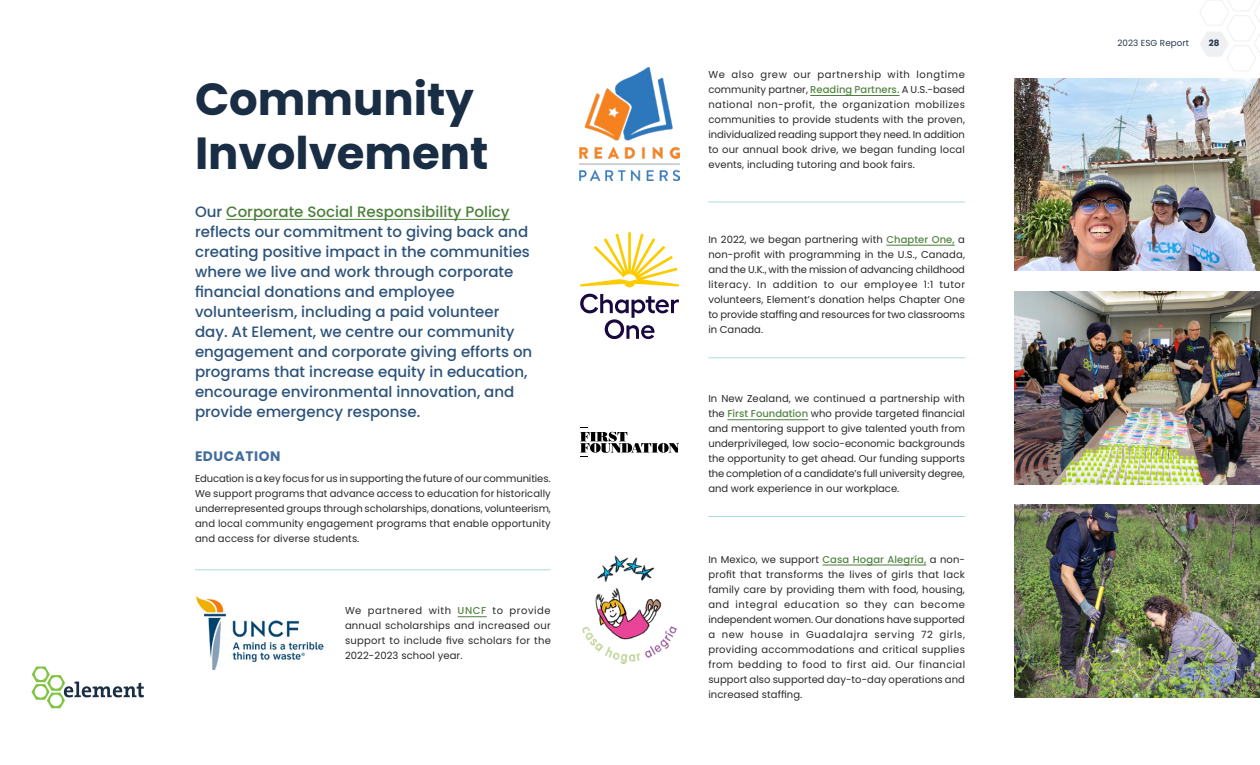
<style>
.page{position:relative;width:1260px;height:765px;background:#fff}
.page>*{position:absolute;margin:0;border:0;box-sizing:border-box;transform-origin:0 0}
.t1{font:700 45px/54px "Poppins";color:#192e44}
.Intro{font:500 15px/20px "Poppins";color:#2d537b}
.t2{font:700 13.75px "Poppins";letter-spacing:.04em;color:#426d9b}
.Body{font:10px/15px "Poppins";letter-spacing:.01em;color:#292829;text-align:justify}
.t3{font:8.75px "Poppins";letter-spacing:.01em;color:#24384d}
.t4{font:700 8.75px "Poppins";color:#24384d}
.s1{color:#4c7f3b}
.s2{font-weight:500;color:#558545}
</style>
<div class="page">
<hr style="left:226px;top:219px;width:284px;height:1px;background:#4c7f3b">
<img style="left:196px;top:596px;width:127px;height:74px">
<img style="left:580px;top:68px;width:99px;height:113px">
<svg style="left:580px;top:232px;width:99px;height:55px"></svg>
<svg style="left:580px;top:294px;width:99px;height:45px"></svg>
<img style="left:582px;top:555px;width:95px;height:109px">
<hr style="left:195px;top:569px;width:356px;height:1px;background:#adddda">
<hr style="left:708px;top:516px;width:257px;height:1px;background:#adddda">
<hr style="left:708px;top:358px;width:257px;height:1px;background:#adddda">
<hr style="left:708px;top:202px;width:257px;height:1px;background:#adddda">
<img style="left:1015px;top:78px;width:245px;height:193px">
<img style="left:1015px;top:505px;width:245px;height:193px">
<img style="left:1015px;top:291px;width:245px;height:193px">
<svg style="left:580px;top:427px;width:99px;height:30px"></svg>
<svg style="left:458px;top:616px;width:29px;height:1px"></svg>
<hr style="left:810px;top:95px;width:90px;height:1px;background:#4c7f3b">
<hr style="left:886px;top:245px;width:69px;height:1px;background:#4c7f3b">
<hr style="left:727px;top:419px;width:81px;height:1px;background:#4c7f3b">
<hr style="left:822px;top:565px;width:104px;height:1px;background:#4c7f3b">
<svg style="left:1200px;top:0;width:60px;height:71px"></svg>
<svg style="left:32px;top:667px;width:112px;height:41px"></svg>
<h1 class="t1" style="left:195px;top:72px;width:295px">Community<br>Involvement</h1>
<p class="Intro" style="left:195px;top:202px;width:339px">Our <span class="s1">Corporate Social Responsibility Policy </span>reflects our commitment to giving back and creating positive impact in the communities where we live and work through corporate financial donations and employee volunteerism, including a paid volunteer day. At Element, we centre our community engagement and corporate giving efforts on programs that increase equity in education, encourage environmental innovation, and provide emergency response.</p>
<h2 class="t2" style="left:195px;top:448px;width:87px">EDUCATION</h2>
<p class="Body" style="left:195px;top:472px;width:357px">Education is a key focus for us in supporting the future of our communities.<br>We support programs that advance access to education for historically underrepresented groups through scholarships, donations, volunteerism, and local community engagement programs that enable opportunity and access for diverse students.</p>
<p class="Body" style="left:345px;top:603px;width:207px">We partnered with <span class="s2">UNCF</span> to provide annual scholarships and increased our support to include five scholars for the 2022-2023 school year.</p>
<p class="Body" style="left:708px;top:67px;width:258px">We also grew our partnership with longtime community partner, <span class="s2">Reading Partners.</span> A U.S.-based national non-profit, the organization mobilizes communities to provide students with the proven, individualized reading support they need. In addition to our annual book drive, we began funding local events, including tutoring and book fairs.</p>
<p class="Body" style="left:708px;top:232px;width:258px">In 2022, we began partnering with <span class="s2">Chapter One,</span> a non-profit with programming in the U.S., Canada, and the U.K., with the mission of advancing childhood literacy. In addition to our employee 1:1 tutor volunteers, Element’s donation helps Chapter One to provide staffing and resources for two classrooms in Canada.</p>
<p class="Body" style="left:708px;top:391px;width:258px">In New Zealand, we continued a partnership with the <span class="s2">First Foundation</span> who provide targeted financial and mentoring support to give talented youth from underprivileged, low socio-economic backgrounds the opportunity to get ahead. Our funding supports the completion of a candidate’s full university degree, and work experience in our workplace.</p>
<p class="Body" style="left:708px;top:552px;width:258px">In Mexico, we support <span class="s2">Casa Hogar Alegría,</span> a non&shy;profit that transforms the lives of girls that lack family care by providing them with food, housing, and integral education so they can become independent women. Our donations have supported a new house in Guadalajra serving 72 girls, providing accommodations and critical supplies from bedding to food to first aid. Our financial support also supported day-to-day operations and increased staffing.</p>
<p class="t3" style="left:1117px;top:38px;width:73px">2023 ESG Report</p>
<p class="t4" style="left:1209px;top:38px;width:12px">28</p>
</div>
